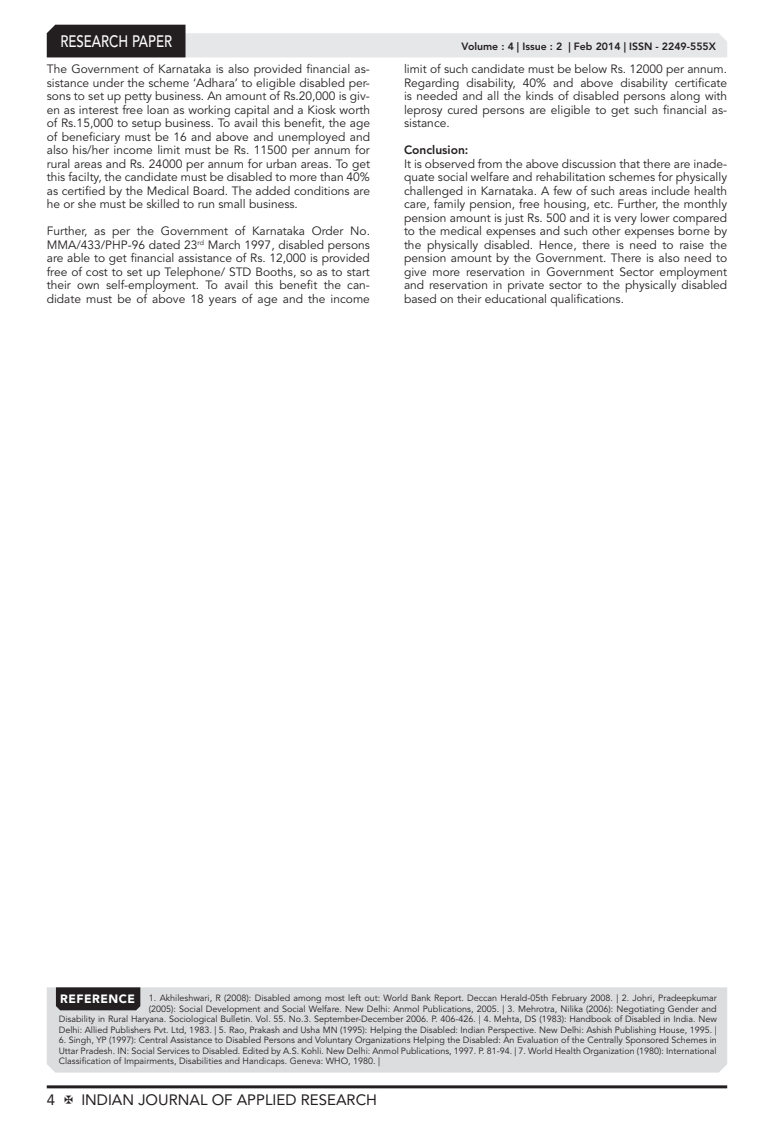
<style>
.page{position:relative;width:774px;height:1136px;background:#fff}
.page>*{position:absolute;margin:0;border:0;box-sizing:border-box;transform-origin:0 0}
.t1{font:500 16.5px "Avenir LT Std";color:#fff;scale:.8 1}
.t2{font:15px "Avenir LT Std";color:#231f20}
.Body_Text{font:12px/13.5px "Avenir LT Std";color:#231f20;text-align:justify}
.Bold{font:800 12px "Avenir LT Std";color:#231f20}
.t3{font:900 12px "Avenir LT Std";letter-spacing:.04em;color:#fff}
.t4{font:800 10.5px "Avenir LT Std";color:#231f20}
.Reference{font:9px/10.5px "Avenir LT Std";color:#231f20;text-align:right}
</style>
<div class="page">
<hr style="left:47px;top:1085px;width:680px;height:3px;background:#231f20">
<svg style="left:47px;top:25px;width:680px;height:32px"></svg>
<div style="left:47px;top:987px;width:680px;height:85px;background:#dcdddf"></div>
<div style="left:56px;top:987px;width:84px;height:23px;background:#231f20"></div>
<h1 class="t1" style="left:60px;top:32px;width:141px">RESEARCH PAPER</h1>
<p class="Body_Text" style="left:47px;top:62px;width:325px">The Government of Karnataka is also provided financial as&shy;sistance under the scheme ‘Adhara’ to eligible disabled per&shy;sons to set up petty business. An amount of Rs.20,000 is giv&shy;en as interest free loan as working capital and a Kiosk worth of Rs.15,000 to setup business. To avail this benefit, the age of beneficiary must be 16 and above and unemployed and also his/her income limit must be Rs. 11500 per annum for rural areas and Rs. 24000 per annum for urban areas. To get this facilty, the candidate must be disabled to more than 40% as certified by the Medical Board. The added conditions are he or she must be skilled to run small business.</p>
<p class="Body_Text" style="left:47px;top:224px;width:325px">Further, as per the Government of Karnataka Order No.<br>MMA/433/PHP-96 dated 23<sup>rd</sup> March 1997, disabled persons are able to get financial assistance of Rs. 12,000 is provided free of cost to set up Telephone/ STD Booths, so as to start their own self-employment. To avail this benefit the can&shy;didate must be of above 18 years of age and the income</p>
<p class="t4" style="left:462px;top:41px;width:256px">Volume : 4 | Issue : 2 | Feb 2014 | ISSN - 2249-555X</p>
<p class="Body_Text" style="left:404px;top:62px;width:325px">limit of such candidate must be below Rs. 12000 per annum.<br>Regarding disability, 40% and above disability certificate is needed and all the kinds of disabled persons along with leprosy cured persons are eligible to get such financial as&shy;sistance.</p>
<p class="Bold" style="left:404px;top:143px;width:66px">Conclusion:</p>
<p class="Body_Text" style="left:404px;top:157px;width:325px">It is observed from the above discussion that there are inade&shy;quate social welfare and rehabilitation schemes for physically challenged in Karnataka. A few of such areas include health care, family pension, free housing, etc. Further, the monthly pension amount is just Rs. 500 and it is very lower compared to the medical expenses and such other expenses borne by the physically disabled. Hence, there is need to raise the pension amount by the Government. There is also need to give more reservation in Government Sector employment and reservation in private sector to the physically disabled based on their educational qualifications.</p>
<p class="Reference" style="left:59px;top:993px;width:660px">1. Akhileshwari, R (2008): Disabled among most left out: World Bank Report. Deccan Herald-05th February 2008. | 2. Johri, Pradeepkumar<br>(2005): Social Development and Social Welfare. New Delhi: Anmol Publications, 2005. | 3. Mehrotra, Nilika (2006): Negotiating Gender and<br>Disability in Rural Haryana. Sociological Bulletin. Vol. 55. No.3. September-December 2006. P. 406-426. | 4. Mehta, DS (1983): Handbook of Disabled in India. New Delhi: Allied Publishers Pvt. Ltd, 1983. | 5. Rao, Prakash and Usha MN (1995): Helping the Disabled: Indian Perspective. New Delhi: Ashish Publishing House, 1995. |</p>
<p class="Reference" style="left:59px;top:1035px;width:660px;text-align:justify">6. Singh, YP (1997): Central Assistance to Disabled Persons and Voluntary Organizations Helping the Disabled: An Evaluation of the Centrally Sponsored Schemes in Uttar Pradesh. IN: Social Services to Disabled. Edited by A.S. Kohli. New Delhi: Anmol Publications, 1997. P. 81-94. | 7. World Health Organization (1980): International Classification of Impairments, Disabilities and Handicaps. Geneva: WHO, 1980. |</p>
<p class="t3" style="left:60px;top:991px;width:76px">REFERENCE</p>
<p class="t2" style="left:47px;top:1090px;width:10px">4</p>
<p class="t2" style="left:81px;top:1090px;width:297px">INDIAN JOURNAL OF APPLIED RESEARCH</p>
</div>
